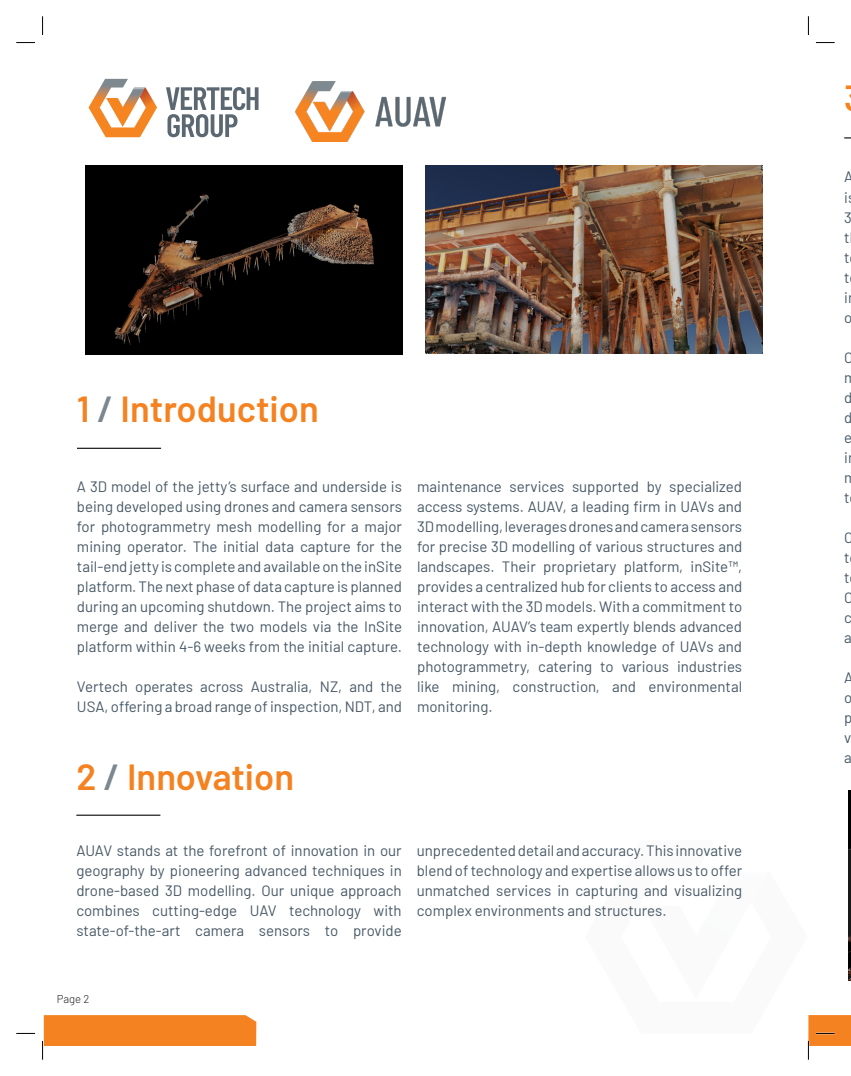
<style>
.page{position:relative;width:851px;height:1076px;background:#fff}
.page>*{position:absolute;margin:0;border:0;box-sizing:border-box;transform-origin:0 0}
.t1{font:600 36.25px "Barlow";color:#f58220}
.t2{font:15px/20px "Barlow";color:#475865}
.t3{font:300 11.25px "Barlow";color:#231f20}
.s1{color:#7c888f}
</style>
<div class="page">
<svg style="left:166px;top:87px;width:92px;height:50px"></svg>
<svg style="left:89px;top:79px;width:68px;height:58px"></svg>
<hr style="left:77px;top:447px;width:84px;height:2px;background:#231f20">
<hr style="left:76px;top:814px;width:84px;height:1px;background:#231f20">
<img style="left:85px;top:165px;width:317px;height:190px">
<img style="left:425px;top:165px;width:337px;height:188px">
<img style="left:848px;top:790px;width:2px;height:49px">
<img style="left:295px;top:81px;width:150px;height:60px">
<svg style="left:16px;top:42px;width:19px;height:1px"></svg>
<svg style="left:815px;top:42px;width:19px;height:1px"></svg>
<svg style="left:17px;top:1032px;width:18px;height:1px"></svg>
<svg style="left:42px;top:16px;width:1px;height:19px"></svg>
<svg style="left:42px;top:1015px;width:214px;height:44px"></svg>
<svg style="left:807px;top:16px;width:1px;height:19px"></svg>
<svg style="left:807px;top:839px;width:43px;height:220px"></svg>
<p class="t1" style="left:77px;top:382px;width:243px">1 <span class="s1">/</span> Introduction</p>
<p class="t2" style="left:77px;top:475px;width:326px;text-align:justify">A 3D model of the jetty’s surface and underside is being developed using drones and camera sensors for photogrammetry mesh modelling for a major mining operator. The initial data capture for the tail-end jetty is complete and available on the inSite platform. The next phase of data capture is planned during an upcoming shutdown. The project aims to merge and deliver the two models via the InSite platform within 4-6 weeks from the initial capture.</p>
<p class="t2" style="left:77px;top:675px;width:326px">Vertech operates across Australia, NZ, and the<br>USA, offering a broad range of inspection, NDT, and</p>
<p class="t2" style="left:417px;top:475px;width:326px;text-align:justify">maintenance services supported by specialized access systems. AUAV, a leading firm in UAVs and 3D modelling, leverages drones and camera sensors for precise 3D modelling of various structures and landscapes. Their proprietary platform, inSite™, provides a centralized hub for clients to access and interact with the 3D models. With a commitment to innovation, AUAV’s team expertly blends advanced technology with in-depth knowledge of UAVs and photogrammetry, catering to various industries like mining, construction, and environmental monitoring.</p>
<p class="t1" style="left:76px;top:749px;width:219px">2 <span class="s1">/</span> Innovation</p>
<p class="t2" style="left:76px;top:838px;width:327px;text-align:justify">AUAV stands at the forefront of innovation in our geography by pioneering advanced techniques in drone-based 3D modelling. Our unique approach combines cutting-edge UAV technology with state-of-the-art camera sensors to provide</p>
<p class="t2" style="left:416px;top:838px;width:327px;text-align:justify">unprecedented detail and accuracy. This innovative blend of technology and expertise allows us to offer unmatched services in capturing and visualizing complex environments and structures.</p>
<p class="t3" style="left:57px;top:990px;width:34px">Page 2</p>
<p class="t2" style="left:843px;top:166px;width:11px">A i<br>3 t t t i o</p>
<p class="t2" style="left:843px;top:346px;width:14px">O m d d e i m t</p>
<p class="t2" style="left:843px;top:526px;width:11px">O t t<br>O c a</p>
<p class="t2" style="left:843px;top:666px;width:11px">A o p v a</p>
</div>
